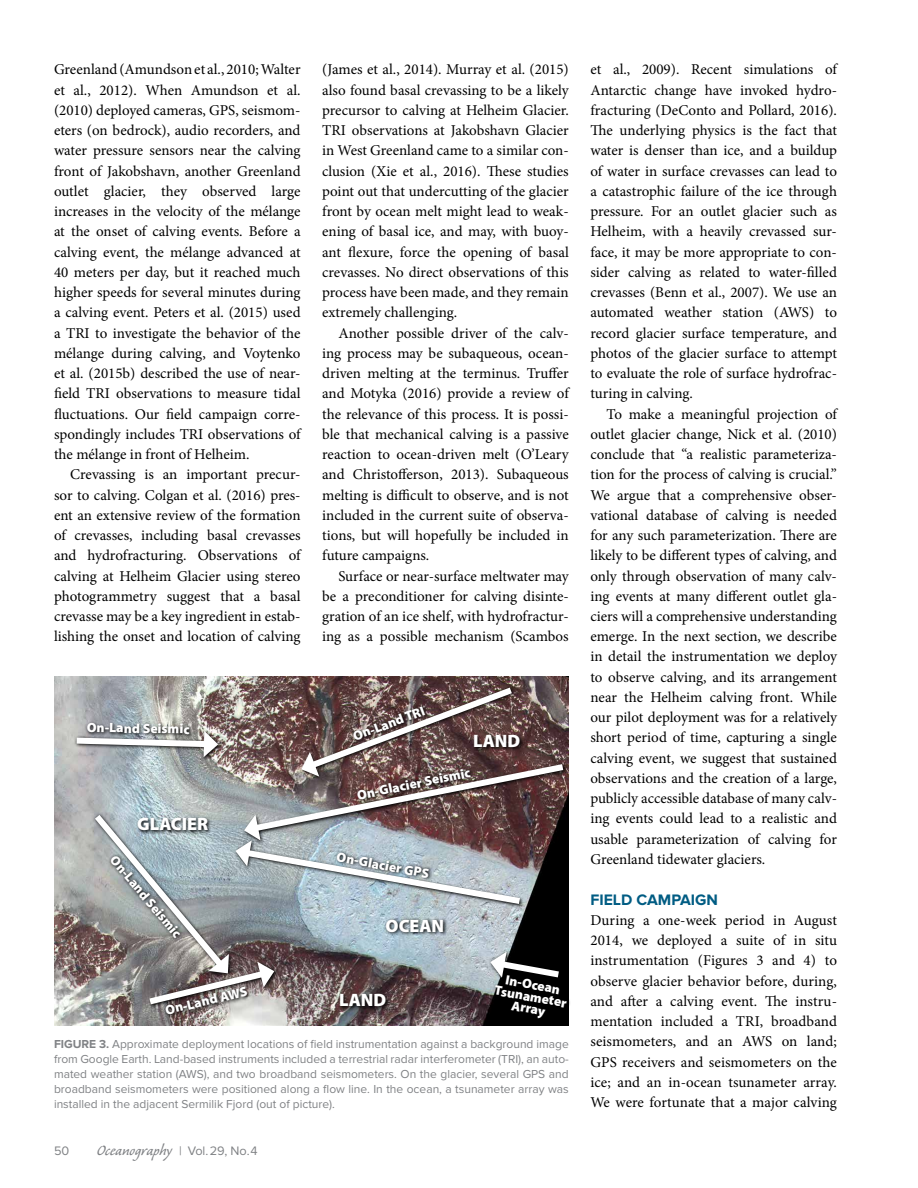
<style>
.page{position:relative;width:918px;height:1188px;background:#fff}
.page>*{position:absolute;margin:0;border:0;box-sizing:border-box;transform-origin:0 0}
.t1{font:18.75px "Caliban";color:#808285}
.t2{font:900 18px "Myriad Pro";color:#fff}
.t3{font:700 15.75px "Proxima Nova";color:#005c83}
.t4{font:15px/20.2px "Minion Pro";color:#000;text-align:justify}
.t5{font:900 13.5px/12px "Myriad Pro";color:#fff;text-align:center}
.t6{font:12.75px "Proxima Nova";color:#808285}
.t7{font:12px/15px "Proxima Nova";color:#808285;text-align:justify}
.s1{font-weight:700}
.s2{font-family:"Proxima Nova";font-size:12.75px}
</style>
<div class="page">
<img style="left:54px;top:676px;width:515px;height:349px">
<svg style="left:338px;top:1009px;width:53px;height:2px"></svg>
<img style="left:71px;top:683px;width:498px;height:326px">
<svg style="left:163px;top:985px;width:88px;height:33px;background:#8a8382"></svg>
<div style="left:493px;top:973px;width:78px;height:49px;background:#000"></div>
<svg style="left:335px;top:850px;width:99px;height:32px;background:#9fabb1"></svg>
<img style="left:355px;top:766px;width:120px;height:38px">
<svg style="left:351px;top:704px;width:79px;height:40px;background:#736260"></svg>
<p class="t4" style="left:54px;top:59px;width:248px">Greenland (Amundson et al., 2010; Walter et al., 2012). When Amundson et al. (2010) deployed cameras, GPS, seismom&shy;eters (on bedrock), audio recorders, and water pressure sensors near the calving front of Jakobshavn, another Greenland outlet glacier, they observed large increases in the velocity of the mélange at the onset of calving events. Before a calving event, the mélange advanced at 40 meters per day, but it reached much higher speeds for several minutes during a calving event. Peters et al. (2015) used a TRI to investigate the behavior of the mélange during calving, and Voytenko et al. (2015b) described the use of near&shy;field TRI observations to measure tidal fluctuations. Our field campaign corre&shy;spondingly includes TRI observations of the mélange in front of Helheim.</p>
<p class="t4" style="left:54px;top:464px;width:248px;text-indent:16px">Crevassing is an important precur&shy;sor to calving. Colgan et al. (2016) pres&shy;ent an extensive review of the formation of crevasses, including basal crevasses and hydrofracturing. Observations of calving at Helheim Glacier using stereo photogrammetry suggest that a basal crevasse may be a key ingredient in estab&shy;lishing the onset and location of calving</p>
<p class="t4" style="left:322px;top:59px;width:248px">(James et al., 2014). Murray et al. (2015) also found basal crevassing to be a likely precursor to calving at Helheim Glacier.<br>TRI observations at Jakobshavn Glacier in West Greenland came to a similar con&shy;clusion (Xie et al., 2016). These studies point out that undercutting of the glacier front by ocean melt might lead to weak&shy;ening of basal ice, and may, with buoy&shy;ant flexure, force the opening of basal crevasses. No direct observations of this process have been made, and they remain extremely challenging.</p>
<p class="t4" style="left:322px;top:323px;width:248px;text-indent:16px">Another possible driver of the calv&shy;ing process may be subaqueous, ocean&shy;driven melting at the terminus. Truffer and Motyka (2016) provide a review of the relevance of this process. It is possi&shy;ble that mechanical calving is a passive reaction to ocean-driven melt (O’Leary and Christofferson, 2013). Subaqueous melting is difficult to observe, and is not included in the current suite of observa&shy;tions, but will hopefully be included in future campaigns.</p>
<p class="t4" style="left:322px;top:566px;width:248px;text-indent:16px">Surface or near-surface meltwater may be a preconditioner for calving disinte&shy;gration of an ice shelf, with hydrofractur&shy;ing as a possible mechanism (Scambos</p>
<p class="t5" style="left:87px;top:721px;width:104px;rotate:1deg">On-Land Seismic</p>
<p class="t2" style="left:137px;top:812px;width:73px">GLACIER</p>
<p class="t5" style="left:118px;top:853px;width:104px;rotate:50deg">On-Land Seismic</p>
<p class="t5" style="left:351px;top:731px;width:77px;rotate:-21deg">On-Land TRI</p>
<p class="t2" style="left:473px;top:729px;width:49px">LAND</p>
<p class="t5" style="left:356px;top:788px;width:117px;rotate:-11deg">On-Glacier Seismic</p>
<p class="t5" style="left:338px;top:851px;width:95px;rotate:10deg">On-Glacier GPS</p>
<p class="t2" style="left:386px;top:914px;width:60px">OCEAN</p>
<p class="t5" style="left:164px;top:1004px;width:85px;rotate:-13deg">On-Land AWS</p>
<p class="t5" style="left:498px;top:972px;width:75px;rotate:10deg">In-Ocean<br>Tsunameter<br>Array</p>
<p class="t2" style="left:339px;top:988px;width:49px">LAND</p>
<p class="t7" style="left:54px;top:1036px;width:516px"><span class="s1">FIGURE 3.</span> Approximate deployment locations of field instrumentation against a background image from Google Earth. Land-based instruments included a terrestrial radar interferometer (TRI), an auto&shy;mated weather station (AWS), and two broadband seismometers. On the glacier, several GPS and broadband seismometers were positioned along a flow line. In the ocean, a tsunameter array was installed in the adjacent Sermilik Fjord (out of picture).</p>
<p class="t6" style="left:54px;top:1143px;width:17px">50</p>
<p class="t1" style="left:97px;top:1141px;width:162px">Oceanography <span class="s2">| Vol.29, No.4</span></p>
<p class="t4" style="left:590px;top:59px;width:248px">et al., 2009). Recent simulations of Antarctic change have invoked hydro&shy;fracturing (DeConto and Pollard, 2016).<br>The underlying physics is the fact that water is denser than ice, and a buildup of water in surface crevasses can lead to a catastrophic failure of the ice through pressure. For an outlet glacier such as Helheim, with a heavily crevassed sur&shy;face, it may be more appropriate to con&shy;sider calving as related to water-filled crevasses (Benn et al., 2007). We use an automated weather station (AWS) to record glacier surface temperature, and photos of the glacier surface to attempt to evaluate the role of surface hydrofrac&shy;turing in calving.</p>
<p class="t4" style="left:590px;top:404px;width:248px;text-indent:16px">To make a meaningful projection of outlet glacier change, Nick et al. (2010) conclude that “a realistic parameteriza&shy;tion for the process of calving is crucial.” We argue that a comprehensive obser&shy;vational database of calving is needed for any such parameterization. There are likely to be different types of calving, and only through observation of many calv&shy;ing events at many different outlet gla&shy;ciers will a comprehensive understanding emerge. In the next section, we describe in detail the instrumentation we deploy to observe calving, and its arrangement near the Helheim calving front. While our pilot deployment was for a relatively short period of time, capturing a single calving event, we suggest that sustained observations and the creation of a large, publicly accessible database of many calv&shy;ing events could lead to a realistic and usable parameterization of calving for Greenland tidewater glaciers.</p>
<p class="t3" style="left:590px;top:890px;width:129px">FIELD CAMPAIGN</p>
<p class="t4" style="left:590px;top:910px;width:248px">During a one-week period in August 2014, we deployed a suite of in situ instrumentation (Figures 3 and 4) to observe glacier behavior before, during, and after a calving event. The instru&shy;mentation included a TRI, broadband seismometers, and an AWS on land; GPS receivers and seismometers on the ice; and an in-ocean tsunameter array.<br>We were fortunate that a major calving</p>
</div>
